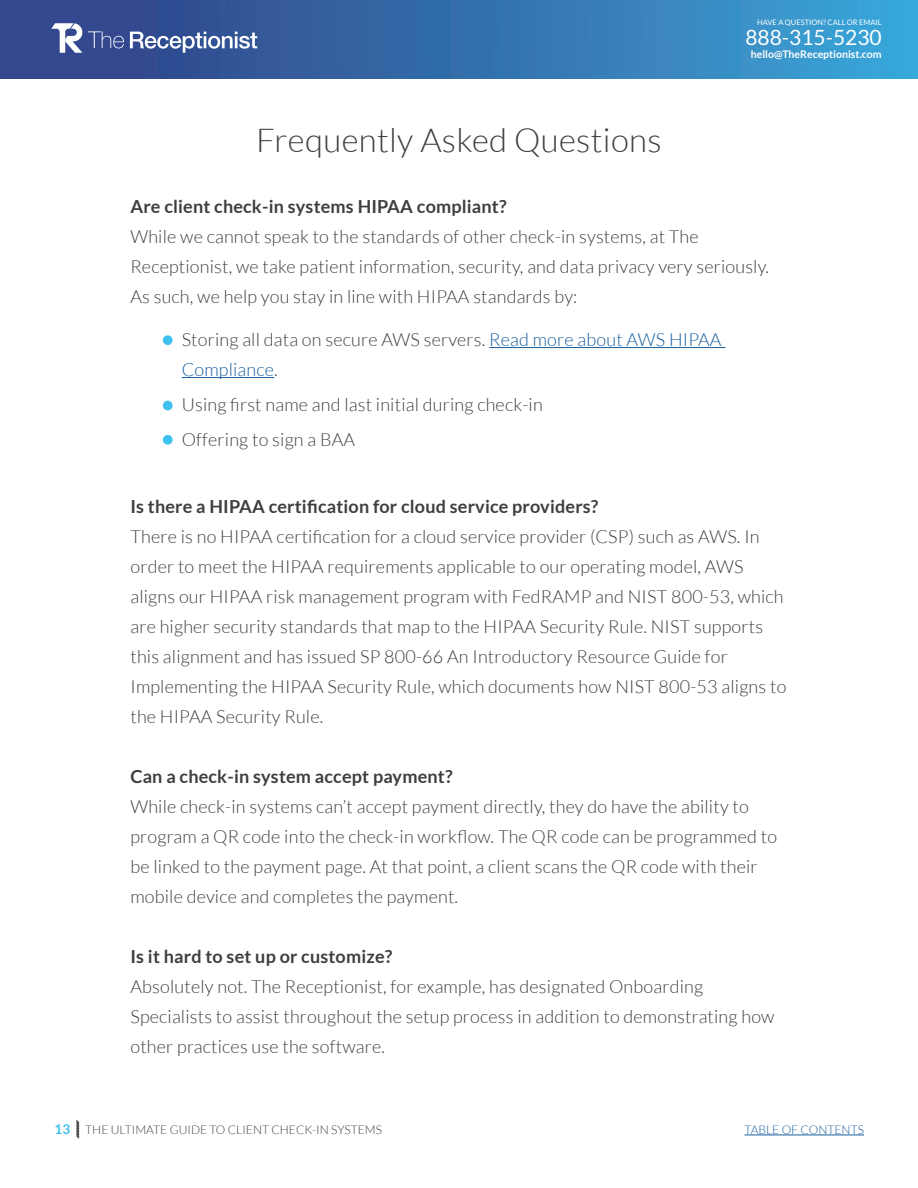
<style>
.page{position:relative;width:918px;height:1188px;background:#fff}
.page>*{position:absolute;margin:0;border:0;box-sizing:border-box;transform-origin:0 0}
.t1{font:300 33px "Lato";letter-spacing:.01em;color:#3e3e3f}
.t2{font:21px "Lato";color:#fff}
.t3{font:300 18px/30px "Lato";letter-spacing:.01em;color:#3e3e3f}
.t4{font:300 12px "Lato";color:#3e3e3f}
.t5{font:300 12px "Lato";color:#175d9e}
.t6{font:700 10.5px "Lato";color:#fff}
.t7{font:7.5px "Lato";color:#fff}
.s1{font-weight:700}
.s2{color:#175d9e}
.s3{font-weight:700;font-size:13.5px;color:#3ec1f0}
</style>
<div class="page">
<svg style="left:76px;top:1120px;width:4px;height:19px"></svg>
<hr style="left:744px;top:1135px;width:120px;height:1px;background:#175d9e">
<hr style="left:489px;top:347px;width:236px;height:1px;background:#175d9e">
<hr style="left:182px;top:377px;width:92px;height:1px;background:#175d9e">
<div style="left:163px;top:335px;width:10px;height:10px;background:#3ec1f0;border-radius:50%"></div>
<div style="left:163px;top:401px;width:10px;height:9px;background:#3ec1f0;border-radius:50%"></div>
<div style="left:163px;top:435px;width:10px;height:10px;background:#3ec1f0;border-radius:50%"></div>
<div style="left:0;top:0;width:918px;height:78px;background:linear-gradient(to right,#313c83,#3aa4d6)"></div>
<svg style="left:51px;top:23px;width:31px;height:30px"></svg>
<svg style="left:130px;top:32px;width:127px;height:21px"></svg>
<svg style="left:88px;top:31px;width:36px;height:17px"></svg>
<p class="t1" style="left:256px;top:122px;width:407px">Frequently Asked Questions</p>
<p class="t7" style="left:757px;top:19px;width:126px">HAVE A QUESTION? CALL OR EMAIL</p>
<p class="t2" style="left:745px;top:26px;width:138px">888-315-5230</p>
<p class="t6" style="left:751px;top:48px;width:132px">hello@TheReceptionist.com</p>
<p class="t3" style="left:130px;top:192px;width:640px"><span class="s1">Are client check-in systems HIPAA compliant?<br></span>While we cannot speak to the standards of other check-in systems, at The Receptionist, we take patient information, security, and data privacy very seriously.<br>As such, we help you stay in line with HIPAA standards by:</p>
<p class="t3" style="left:182px;top:325px;width:541px">Storing all data on secure AWS servers. <span class="s2">Read more about AWS HIPAA<br>Compliance</span>.</p>
<p class="t3" style="left:182px;top:390px;width:363px">Using first name and last initial during check-in</p>
<p class="t3" style="left:182px;top:424px;width:175px">Offering to sign a BAA</p>
<p class="t3" style="left:130px;top:492px;width:658px"><span class="s1">Is there a HIPAA certification for cloud service providers?<br></span>There is no HIPAA certification for a cloud service provider (CSP) such as AWS. In order to meet the HIPAA requirements applicable to our operating model, AWS aligns our HIPAA risk management program with FedRAMP and NIST 800-53, which are higher security standards that map to the HIPAA Security Rule. NIST supports this alignment and has issued SP 800-66 An Introductory Resource Guide for Implementing the HIPAA Security Rule, which documents how NIST 800-53 aligns to the HIPAA Security Rule.</p>
<p class="t3" style="left:130px;top:762px;width:648px"><span class="s1">Can a check-in system accept payment?<br></span>While check-in systems can’t accept payment directly, they do have the ability to program a QR code into the check-in workflow. The QR code can be programmed to be linked to the payment page. At that point, a client scans the QR code with their mobile device and completes the payment.</p>
<p class="t3" style="left:130px;top:942px;width:646px"><span class="s1">Is it hard to set up or customize?<br></span>Absolutely not. The Receptionist, for example, has designated Onboarding Specialists to assist throughout the setup process in addition to demonstrating how other practices use the software.</p>
<p class="t4" style="left:55px;top:1123px;width:329px"><span class="s3">13</span> THE ULTIMATE GUIDE TO CLIENT CHECK-IN SYSTEMS</p>
<p class="t5" style="left:744px;top:1123px;width:121px">TABLE OF CONTENTS</p>
</div>
